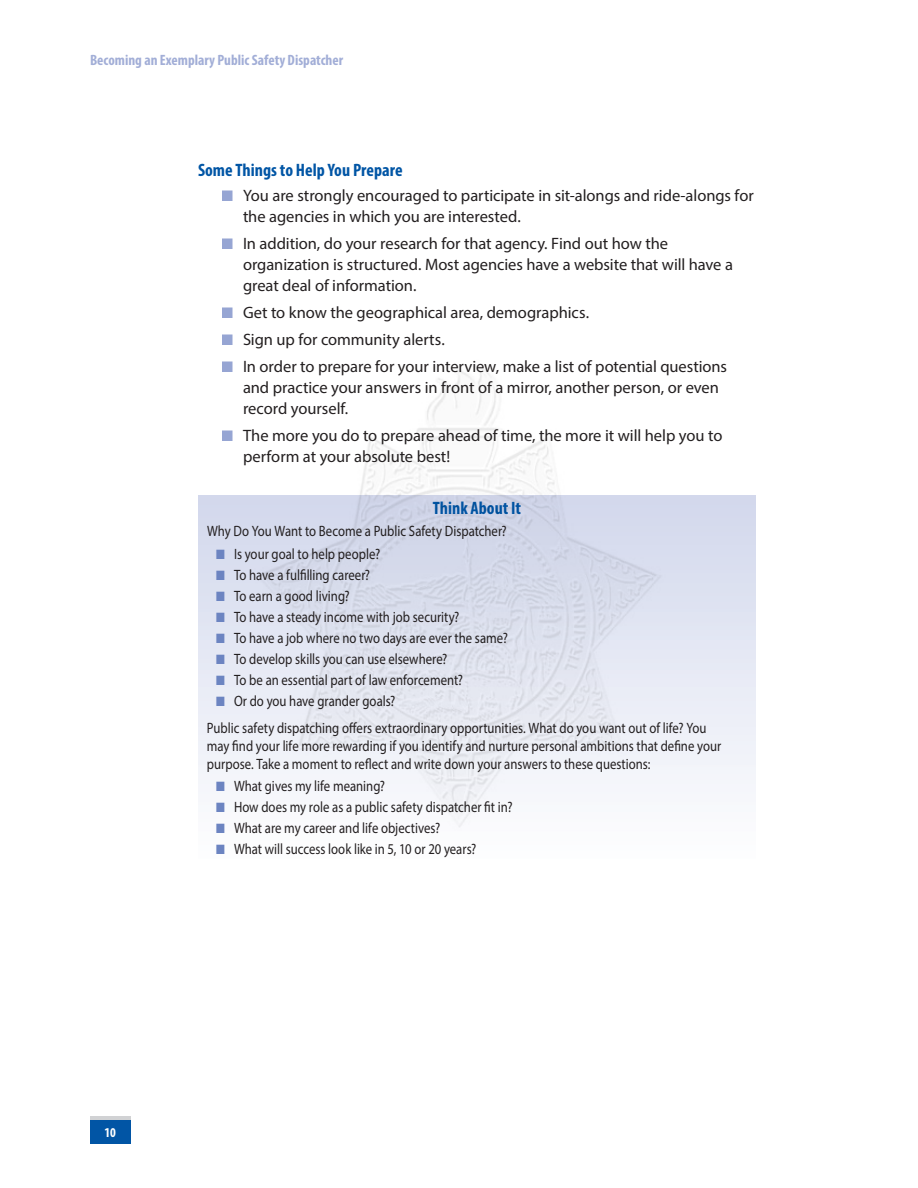
<style>
.page{position:relative;width:918px;height:1188px;background:#fff}
.page>*{position:absolute;margin:0;border:0;box-sizing:border-box;transform-origin:0 0}
.t1{font:700 condensed 18px "Myriad Pro";color:#0155a5}
.t2{font:16.5px/21px "Myriad Pro";letter-spacing:-.005em;color:#231f20}
.t3{font:15px/21px "Myriad Pro";color:#231f20;scale:.85 1}
.t4{font:700 condensed 15px "Myriad Pro";color:#a2aed7}
.t5{font:700 condensed 13.5px "Myriad Pro";color:#fff}
</style>
<div class="page">
<div style="left:90px;top:1116px;width:40px;height:18px;background:#d1d2d4"></div>
<div style="left:90px;top:1120px;width:40px;height:24px;background:#0155a5"></div>
<img style="left:254px;top:365px;width:411px;height:131px">
<div style="left:222px;top:190px;width:10px;height:11px;background:#96a5d3"></div>
<div style="left:222px;top:238px;width:10px;height:11px;background:#96a5d3"></div>
<div style="left:222px;top:308px;width:10px;height:10px;background:#96a5d3"></div>
<div style="left:222px;top:334px;width:10px;height:11px;background:#96a5d3"></div>
<div style="left:222px;top:362px;width:10px;height:10px;background:#96a5d3"></div>
<div style="left:222px;top:430px;width:10px;height:11px;background:#96a5d3"></div>
<div style="left:198px;top:496px;width:558px;height:371px;background:linear-gradient(to bottom,#cdd2e7,#fefefe)"></div>
<svg style="left:216px;top:549px;width:8px;height:10px"></svg>
<svg style="left:216px;top:570px;width:8px;height:10px"></svg>
<svg style="left:216px;top:591px;width:8px;height:10px"></svg>
<svg style="left:216px;top:612px;width:8px;height:10px"></svg>
<svg style="left:216px;top:633px;width:8px;height:10px"></svg>
<svg style="left:216px;top:654px;width:8px;height:10px"></svg>
<svg style="left:216px;top:675px;width:8px;height:10px"></svg>
<svg style="left:216px;top:696px;width:8px;height:10px"></svg>
<svg style="left:216px;top:782px;width:8px;height:9px"></svg>
<svg style="left:216px;top:803px;width:8px;height:9px"></svg>
<svg style="left:216px;top:824px;width:8px;height:9px"></svg>
<svg style="left:216px;top:845px;width:8px;height:9px"></svg>
<p class="t4" style="left:90px;top:51px;width:255px">Becoming an Exemplary Public Safety Dispatcher</p>
<p class="t1" style="left:198px;top:158px;width:206px">Some Things to Help You Prepare</p>
<p class="t2" style="left:243px;top:185px;width:512px">You are strongly encouraged to participate in sit-alongs and ride-alongs for the agencies in which you are interested.</p>
<p class="t2" style="left:243px;top:233px;width:492px">In addition, do your research for that agency. Find out how the organization is structured. Most agencies have a website that will have a great deal of information.</p>
<p class="t2" style="left:243px;top:299px;width:486px;line-height:27px">Get to know the geographical area, demographics.<br>Sign up for community alerts.<br>In order to prepare for your interview, make a list of potential questions</p>
<p class="t2" style="left:243px;top:377px;width:477px">and practice your answers in front of a mirror, another person, or even record yourself.</p>
<p class="t2" style="left:243px;top:425px;width:481px">The more you do to prepare ahead of time, the more it will help you to perform at your absolute best!</p>
<p class="t1" style="left:433px;top:496px;width:90px">Think About It</p>
<p class="t3" style="left:234px;top:520px;width:322px;line-height:22.5px;text-indent:-27px">Why Do You Want to Become a Public Safety Dispatcher?<br>Is your goal to help people?</p>
<p class="t3" style="left:234px;top:564px;width:324px">To have a fulfilling career?<br>To earn a good living?<br>To have a steady income with job security?<br>To have a job where no two days are ever the same?<br>To develop skills you can use elsewhere?<br>To be an essential part of law enforcement?<br>Or do you have grander goals?</p>
<p class="t3" style="left:207px;top:718px;width:607px;line-height:18px">Public safety dispatching offers extraordinary opportunities. What do you want out of life? You may find your life more rewarding if you identify and nurture personal ambitions that define your purpose. Take a moment to reflect and write down your answers to these questions:</p>
<p class="t3" style="left:234px;top:775px;width:329px">What gives my life meaning?<br>How does my role as a public safety dispatcher fit in?<br>What are my career and life objectives?<br>What will success look like in 5, 10 or 20 years?</p>
<p class="t5" style="left:104px;top:1124px;width:13px">10</p>
</div>
